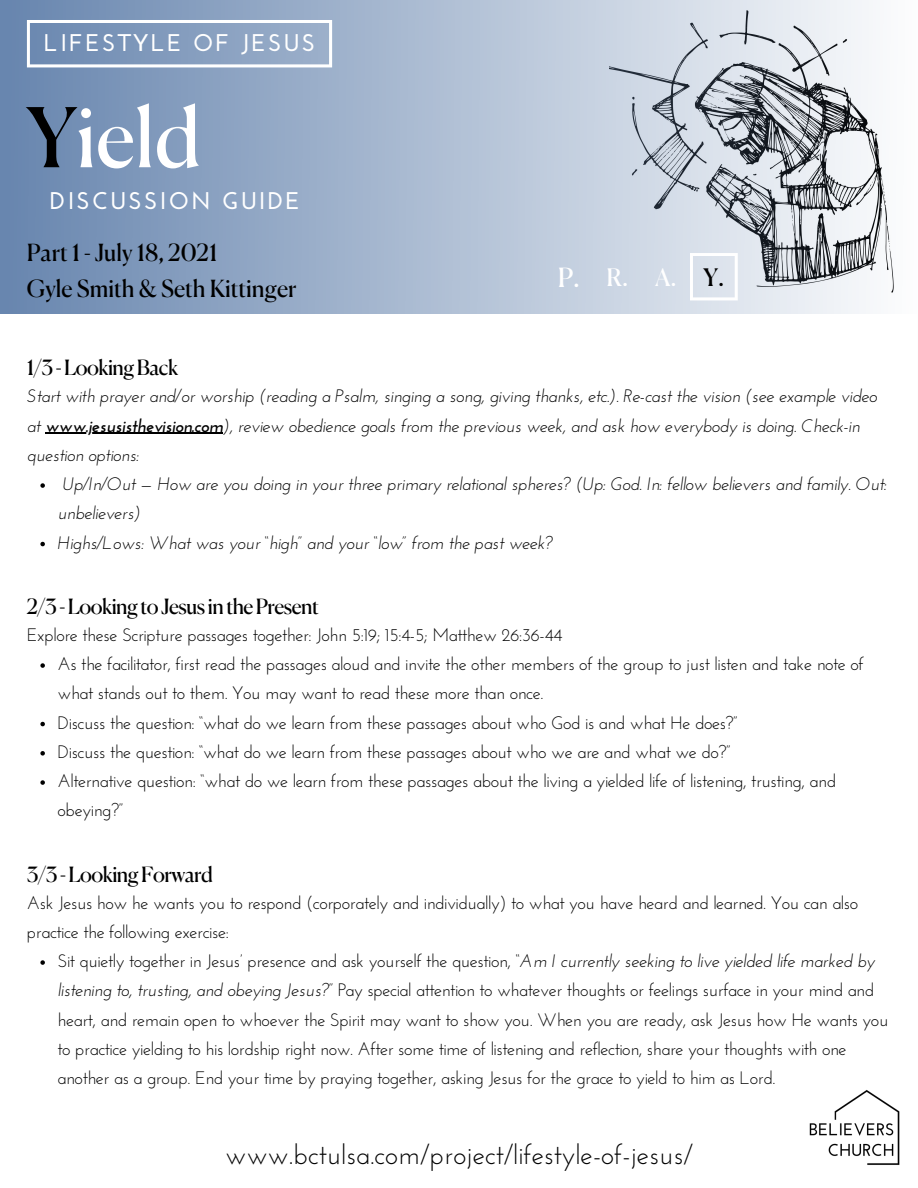
<style>
.page{position:relative;width:918px;height:1188px;background:#fff}
.page>*{position:absolute;margin:0;border:0;box-sizing:border-box;transform-origin:0 0}
.t1{font:82.2px "Canela";color:#fff}
.t2{font:27.6px "Josefin Sans";color:#000}
.t3{font:26.4px "Canela";color:#fff}
.t4{font:700 24.15px "Josefin Sans";letter-spacing:.09em;color:#fff}
.t5{font:24.15px "Canela";color:#fff}
.t6{font:24.15px "Canela";color:#000}
.t7{font:23.55px "Canela";color:#000}
.t8{font:21px "Canela";letter-spacing:-.025em;color:#000}
.t9{font:18px/29.2px "Josefin Sans";letter-spacing:-.025em;color:#000}
.t10{font:italic 18px/29.2px "Josefin Sans";letter-spacing:-.025em;color:#000}
.s1{color:#000}
.s2{font-weight:700}
.s3{font-style:italic}
</style>
<div class="page">
<svg style="left:0;top:0;width:894px;height:314px;background:#a7b7cb"></svg>
<svg style="left:27px;top:20px;width:305px;height:47px;background:#94a9c6"></svg>
<img style="left:809px;top:1090px;width:91px;height:75px">
<svg style="left:40px;top:483px;width:5px;height:5px"></svg>
<svg style="left:40px;top:542px;width:5px;height:4px"></svg>
<svg style="left:40px;top:663px;width:5px;height:5px"></svg>
<svg style="left:40px;top:722px;width:5px;height:4px"></svg>
<svg style="left:40px;top:751px;width:5px;height:5px"></svg>
<svg style="left:40px;top:780px;width:5px;height:5px"></svg>
<svg style="left:40px;top:960px;width:5px;height:5px"></svg>
<hr style="left:45px;top:433px;width:178px;height:1px;background:#000">
<svg style="left:690px;top:253px;width:48px;height:47px"></svg>
<p class="t4" style="left:44px;top:33px;width:273px">LIFESTYLE OF JESUS</p>
<p class="t1" style="left:27px;top:69px;width:176px"><span class="s1">Y</span>ield</p>
<p class="t4" style="left:50px;top:191px;width:252px">DISCUSSION GUIDE</p>
<p class="t7" style="left:27px;top:233px;width:192px">Part 1 - July 18, 2021</p>
<p class="t7" style="left:27px;top:268px;width:271px">Gyle Smith &amp; Seth Kittinger</p>
<p class="t3" style="left:558px;top:256px;width:24px">P.</p>
<p class="t5" style="left:607px;top:257px;width:23px">R.</p>
<p class="t5" style="left:655px;top:257px;width:23px">A.</p>
<p class="t6" style="left:704px;top:257px;width:22px">Y.</p>
<p class="t8" style="left:27px;top:350px;width:153px">1/3-LookingBack</p>
<p class="t10" style="left:27px;top:383px;width:852px">Start with prayer and/or worship (reading a Psalm, singing a song, giving thanks, etc.). Re-cast the vision (see example video at <span class="s2">www.jesusisthevision.com</span>), review obedience goals from the previous week, and ask how everybody is doing. Check-in question options:</p>
<p class="t10" style="left:58px;top:471px;width:831px">Up/In/Out — How are you doing in your three primary relational spheres? (Up: God. In: fellow believers and family. Out: unbelievers)</p>
<p class="t10" style="left:58px;top:529px;width:497px">Highs/Lows: What was your “high” and your “low” from the past week?</p>
<p class="t8" style="left:27px;top:589px;width:294px">2/3-LookingtoJesusinthePresent</p>
<p class="t9" style="left:27px;top:622px;width:537px">Explore these Scripture passages together: John 5:19; 15:4-5; Matthew 26:36-44</p>
<p class="t9" style="left:58px;top:651px;width:808px">As the facilitator, first read the passages aloud and invite the other members of the group to just listen and take note of what stands out to them. You may want to read these more than once.</p>
<p class="t9" style="left:58px;top:709px;width:682px">Discuss the question: “what do we learn from these passages about who God is and what He does?”</p>
<p class="t9" style="left:58px;top:739px;width:675px">Discuss the question: “what do we learn from these passages about who we are and what we do?”</p>
<p class="t9" style="left:58px;top:768px;width:780px">Alternative question: “what do we learn from these passages about the living a yielded life of listening, trusting, and obeying?”</p>
<p class="t8" style="left:27px;top:856px;width:188px">3/3-LookingForward</p>
<p class="t9" style="left:27px;top:889px;width:833px">Ask Jesus how he wants you to respond (corporately and individually) to what you have heard and learned. You can also practice the following exercise:</p>
<p class="t9" style="left:58px;top:948px;width:832px">Sit quietly together in Jesus’ presence and ask yourself the question, <span class="s3">“Am I currently seeking to live yielded life marked by listening to, trusting, and obeying Jesus?”</span> Pay special attention to whatever thoughts or feelings surface in your mind and heart, and remain open to whoever the Spirit may want to show you. When you are ready, ask Jesus how He wants you to practice yielding to his lordship right now. After some time of listening and reflection, share your thoughts with one another as a group. End your time by praying together, asking Jesus for the grace to yield to him as Lord.</p>
<p class="t2" style="left:225px;top:1143px;width:469px">www.bctulsa.com/project/lifestyle-of-jesus/</p>
</div>
